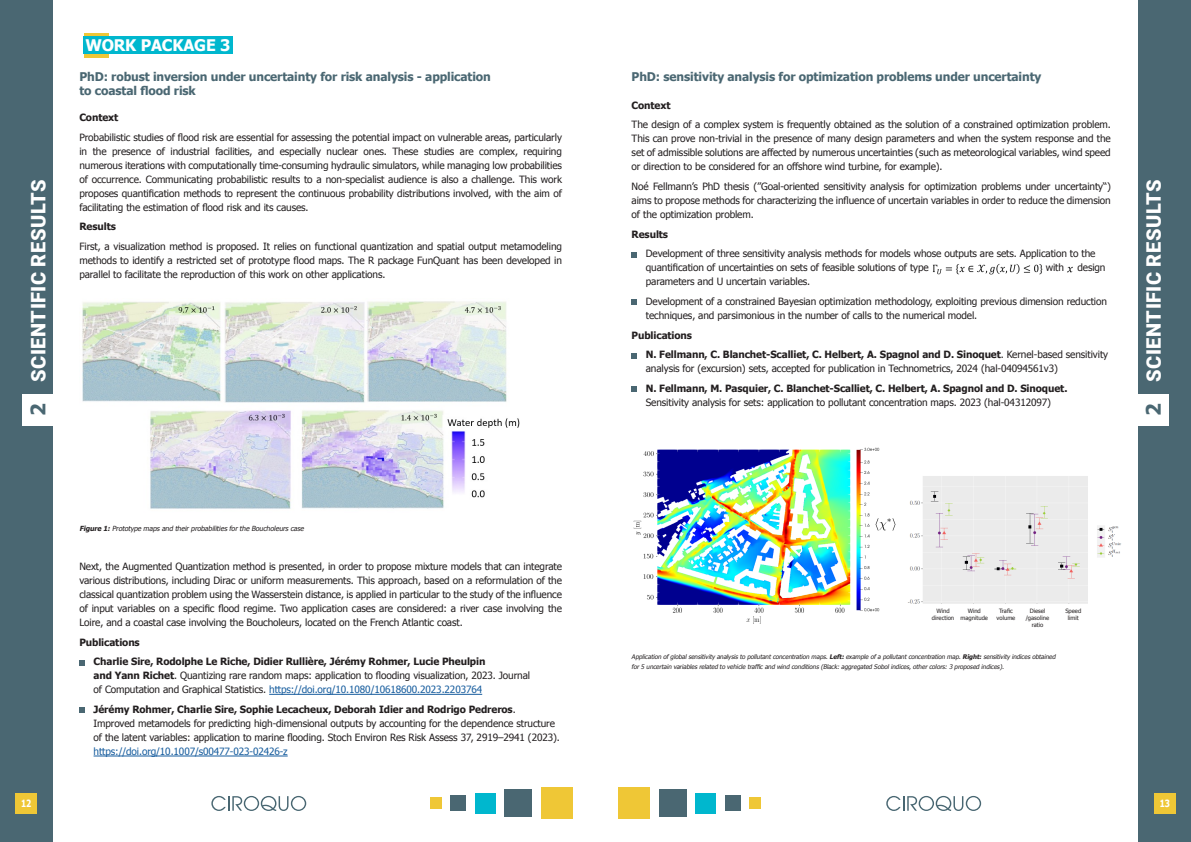
<style>
.page{position:relative;width:1191px;height:842px;background:#fff}
.page>*{position:absolute;margin:0;border:0;box-sizing:border-box;transform-origin:0 0}
.Textecourant{font:900 20px "Roboto";letter-spacing:.025em;color:#fff}
.Textecourant-2{font:700 20px "Tahoma";color:#4a6772}
.Textecourant-3{font:700 16px "Tahoma";letter-spacing:-.01em;color:#fff}
.Textecourant-4{font:700 12px/14px "Tahoma";letter-spacing:-.01em;color:#4a6772}
.Textecourant-5{font:10px/14px "Tahoma";letter-spacing:-.01em;color:#231f20}
.Textecourant-6{font:700 10px "Tahoma";letter-spacing:-.01em;color:#231f20}
.t1{font:700 10px "Tahoma";color:#fff;scale:.8 1}
.Textecourant-7{font:italic 7px "Tahoma";color:#231f20}
.Textecourant-8{font:italic 6.3px/9.9px "Tahoma";color:#231f20}
.Textecourant-9{font:5.9px/6.9px "Tahoma";color:#231f20;text-align:center}
.s1{font-weight:700}
.s2{color:#175d9e}
</style>
<div class="page">
<div style="left:0;top:0;width:52px;height:842px;background:#4a6772"></div>
<div style="left:1138px;top:0;width:53px;height:842px;background:#4a6772"></div>
<div style="left:541px;top:787px;width:32px;height:32px;background:#efc736"></div>
<div style="left:505px;top:790px;width:27px;height:27px;background:#4a6772"></div>
<div style="left:475px;top:793px;width:20px;height:21px;background:#00b7ce"></div>
<div style="left:450px;top:795px;width:16px;height:16px;background:#4a6772"></div>
<div style="left:430px;top:798px;width:11px;height:11px;background:#efc736"></div>
<div style="left:618px;top:787px;width:32px;height:32px;background:#efc736"></div>
<div style="left:659px;top:790px;width:27px;height:27px;background:#4a6772"></div>
<div style="left:695px;top:793px;width:20px;height:21px;background:#00b7ce"></div>
<div style="left:725px;top:795px;width:15px;height:16px;background:#4a6772"></div>
<div style="left:749px;top:798px;width:12px;height:11px;background:#efc736"></div>
<div style="left:16px;top:793px;width:21px;height:20px;background:#efc736"></div>
<div style="left:1154px;top:793px;width:21px;height:20px;background:#efc736"></div>
<svg style="left:211px;top:796px;width:95px;height:15px"></svg>
<svg style="left:886px;top:796px;width:95px;height:15px"></svg>
<img style="left:82px;top:301px;width:438px;height:208px">
<hr style="left:269px;top:694px;width:213px;height:1px;background:#175d9e">
<hr style="left:94px;top:756px;width:194px;height:1px;background:#175d9e">
<svg style="left:79px;top:660px;width:6px;height:5px"></svg>
<svg style="left:79px;top:707px;width:6px;height:6px"></svg>
<div style="left:84px;top:33px;width:25px;height:25px;background:#efc736"></div>
<div style="left:83px;top:36px;width:150px;height:18px;background:#00b7ce"></div>
<div style="left:1137px;top:394px;width:32px;height:31px;background:#fff"></div>
<div style="left:23px;top:394px;width:31px;height:31px;background:#fff"></div>
<svg style="left:631px;top:252px;width:6px;height:5px"></svg>
<img style="left:932px;top:264px;width:111px;height:11px">
<svg style="left:1067px;top:266px;width:6px;height:7px"></svg>
<svg style="left:631px;top:299px;width:6px;height:6px"></svg>
<svg style="left:631px;top:353px;width:6px;height:5px"></svg>
<svg style="left:631px;top:386px;width:6px;height:6px"></svg>
<img style="left:633px;top:447px;width:263px;height:177px">
<img style="left:907px;top:476px;width:215px;height:127px">
<p class="Textecourant" style="left:24px;top:382px;width:204px;rotate:-90deg">SCIENTIFIC RESULTS</p>
<p class="Textecourant-2" style="left:24px;top:416px;width:14px;rotate:-90deg">2</p>
<p class="Textecourant-3" style="left:85px;top:34px;width:146px">WORK PACKAGE 3</p>
<p class="Textecourant-4" style="left:79px;top:68px;width:413px">PhD: robust inversion under uncertainty for risk analysis - application to coastal flood risk</p>
<p class="Textecourant-6" style="left:79px;top:110px;width:40px">Context</p>
<p class="Textecourant-5" style="left:79px;top:130px;width:484px;text-align:justify">Probabilistic studies of flood risk are essential for assessing the potential impact on vulnerable areas, particularly in the presence of industrial facilities, and especially nuclear ones. These studies are complex, requiring numerous iterations with computationally time-consuming hydraulic simulators, while managing low probabilities of occurrence. Communicating probabilistic results to a non-specialist audience is also a challenge. This work proposes quantification methods to represent the continuous probability distributions involved, with the aim of facilitating the estimation of flood risk and its causes.</p>
<p class="Textecourant-6" style="left:79px;top:220px;width:38px">Results</p>
<p class="Textecourant-5" style="left:79px;top:239px;width:484px;text-align:justify">First, a visualization method is proposed. It relies on functional quantization and spatial output metamodeling methods to identify a restricted set of prototype flood maps. The R package FunQuant has been developed in parallel to facilitate the reproduction of this work on other applications.</p>
<p class="Textecourant-7" style="left:79px;top:523px;width:228px"><span class="s1">Figure 1:</span> Prototype maps and their probabilities for the Boucholeurs case</p>
<p class="Textecourant-5" style="left:79px;top:559px;width:484px;text-align:justify">Next, the Augmented Quantization method is presented, in order to propose mixture models that can integrate various distributions, including Dirac or uniform measurements. This approach, based on a reformulation of the classical quantization problem using the Wasserstein distance, is applied in particular to the study of the influence of input variables on a specific flood regime. Two application cases are considered: a river case involving the Loire, and a coastal case involving the Boucholeurs, located on the French Atlantic coast.</p>
<p class="Textecourant-6" style="left:79px;top:635px;width:62px">Publications</p>
<p class="Textecourant-5" style="left:94px;top:654px;width:438px"><span class="s1">Charlie Sire, Rodolphe Le Riche, Didier Rullière, Jérémy Rohmer, Lucie Pheulpin<br>and Yann Richet</span>. Quantizing rare random maps: application to flooding visualization, 2023. Journal of Computation and Graphical Statistics. <span class="s2">https://doi.org/10.1080/10618600.2023.2203764</span></p>
<p class="Textecourant-5" style="left:94px;top:702px;width:468px"><span class="s1">Jérémy Rohmer, Charlie Sire, Sophie Lecacheux, Deborah Idier and Rodrigo Pedreros</span>.<br>Improved metamodels for predicting high-dimensional outputs by accounting for the dependence structure of the latent variables: application to marine flooding. Stoch Environ Res Risk Assess 37, 2919–2941 (2023). <span class="s2">https://doi.org/10.1007/s00477-023-02426-z</span></p>
<p class="Textecourant-4" style="left:631px;top:68px;width:411px">PhD: sensitivity analysis for optimization problems under uncertainty</p>
<p class="Textecourant-6" style="left:631px;top:98px;width:40px">Context</p>
<p class="Textecourant-5" style="left:631px;top:117px;width:481px;text-align:justify">The design of a complex system is frequently obtained as the solution of a constrained optimization problem.<br>This can prove non-trivial in the presence of many design parameters and when the system response and the set of admissible solutions are affected by numerous uncertainties (such as meteorological variables, wind speed or direction to be considered for an offshore wind turbine, for example).</p>
<p class="Textecourant-5" style="left:631px;top:179px;width:481px;text-align:justify">Noé Fellmann’s PhD thesis (”Goal-oriented sensitivity analysis for optimization problems under uncertainty“) aims to propose methods for characterizing the influence of uncertain variables in order to reduce the dimension of the optimization problem.</p>
<p class="Textecourant-6" style="left:631px;top:227px;width:38px">Results</p>
<p class="Textecourant-5" style="left:646px;top:246px;width:451px">Development of three sensitivity analysis methods for models whose outputs are sets. Application to the quantification of uncertainties on sets of feasible solutions of type</p>
<p class="Textecourant-5" style="left:1045px;top:260px;width:20px">with</p>
<p class="Textecourant-5" style="left:1077px;top:260px;width:30px">design</p>
<p class="Textecourant-5" style="left:646px;top:274px;width:166px">parameters and U uncertain variables.</p>
<p class="Textecourant-5" style="left:646px;top:294px;width:463px">Development of a constrained Bayesian optimization methodology, exploiting previous dimension reduction techniques, and parsimonious in the number of calls to the numerical model.</p>
<p class="Textecourant-6" style="left:631px;top:328px;width:62px">Publications</p>
<p class="Textecourant-5" style="left:646px;top:347px;width:464px"><span class="s1">N. Fellmann, C. Blanchet-Scalliet, C. Helbert, A. Spagnol and D. Sinoquet</span>. Kernel-based sensitivity analysis for (excursion) sets, accepted for publication in Technometrics, 2024 (hal-04094561v3)</p>
<p class="Textecourant-5" style="left:646px;top:381px;width:423px"><span class="s1">N. Fellmann, M. Pasquier, C. Blanchet-Scalliet, C. Helbert, A. Spagnol and D. Sinoquet.<br></span>Sensitivity analysis for sets: application to pollutant concentration maps. 2023 (hal-04312097)</p>
<p class="Textecourant" style="left:1139px;top:382px;width:204px;rotate:-90deg">SCIENTIFIC RESULTS</p>
<p class="Textecourant-2" style="left:1139px;top:416px;width:14px;rotate:-90deg">2</p>
<p class="Textecourant-9" style="left:932px;top:607px;width:24px">Wind direction</p>
<p class="Textecourant-9" style="left:999px;top:607px;width:15px">Trafic</p>
<p class="Textecourant-9" style="left:1029px;top:607px;width:17px">Diesel</p>
<p class="Textecourant-9" style="left:1025px;top:614px;width:25px">/gasoline</p>
<p class="Textecourant-9" style="left:1031px;top:621px;width:13px">ratio</p>
<p class="Textecourant-9" style="left:967px;top:607px;width:15px">Wind</p>
<p class="Textecourant-9" style="left:960px;top:614px;width:29px">magnitude</p>
<p class="Textecourant-8" style="left:631px;top:652px;width:427px">Application of global sensitivity analysis to pollutant concentration maps. <span class="s1">Left:</span>example of a pollutant concentration map. <span class="s1">Right:</span> sensitivity indices obtained for 5 uncertain variables related to vehicle traffic and wind conditions (Black: aggregated Sobol indices, other colors: 3 proposed indices).</p>
<p class="Textecourant-9" style="left:996px;top:614px;width:20px">volume</p>
<p class="Textecourant-9" style="left:1065px;top:607px;width:17px">Speed limit</p>
<p class="t1" style="left:21px;top:797px;width:14px">12</p>
<p class="t1" style="left:1159px;top:797px;width:14px">13</p>
</div>
